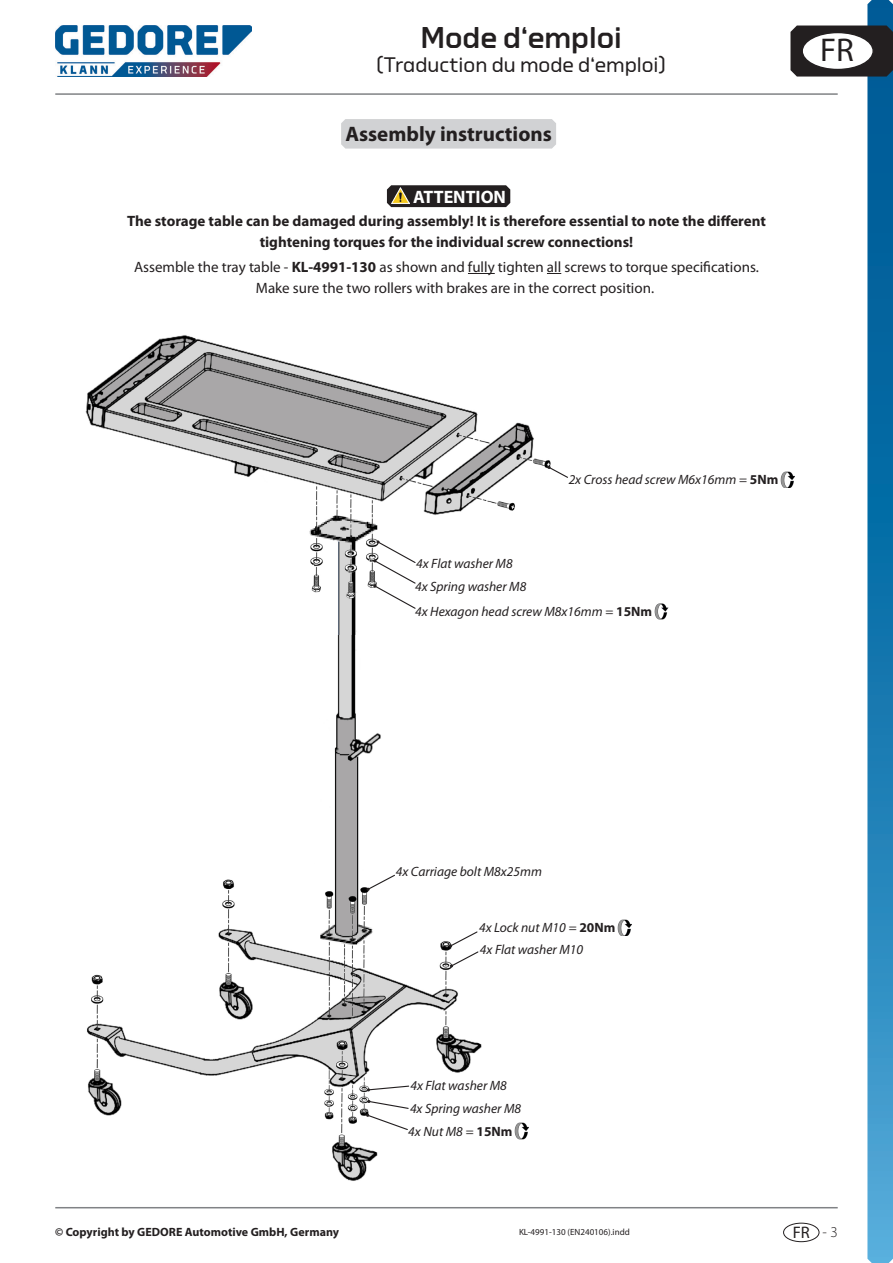
<style>
.page{position:relative;width:893px;height:1263px;background:#fff}
.page>*{position:absolute;margin:0;border:0;box-sizing:border-box;transform-origin:0 0}
.t1{font:33px "Myriad Pro";color:#231f20}
.t2{font:500 30px "GEDORE Type";color:#231f20}
.t3{font:21px "GEDORE Type";color:#231f20}
.t4{font:700 21px "Myriad Pro";color:#231f20}
.t5{font:700 18px "Myriad Pro";color:#fff}
.t6{font:16.65px "Myriad Pro";color:#231f20}
.t7{font:15px/21px "Myriad Pro";color:#231f20}
.t8{font:700 15px/21px "Myriad Pro";color:#231f20;text-align:center}
.t9{font:italic 13.5px/22.6px "Myriad Pro";color:#231f20}
.t10{font:700 12px "Myriad Pro";color:#231f20}
.t11{font:9px "Myriad Pro";color:#231f20}
.s1{font-weight:700}
.s2{font-style:normal}
.s3{font-weight:700;font-style:normal}
.s4{font-weight:300;font-size:15px}
</style>
<div class="page">
<svg style="left:790px;top:0;width:103px;height:1263px"></svg>
<div style="left:802px;top:33px;width:71px;height:36px;background:#fff;border-radius:50%"></div>
<div style="left:801px;top:32px;width:73px;height:38px;border:1px solid #231f20;border-radius:50%"></div>
<img style="left:55px;top:26px;width:197px;height:50px">
<hr style="left:55px;top:93px;width:783px;height:2px;background:#808285">
<hr style="left:55px;top:1207px;width:783px;height:1px;background:#808285">
<div style="left:783px;top:1223px;width:36px;height:19px;background:#fff;border-radius:50%"></div>
<div style="left:783px;top:1223px;width:36px;height:19px;border:1px solid #231f20;border-radius:50%"></div>
<img style="left:85px;top:335px;width:466px;height:846px">
<div style="left:341px;top:119px;width:215px;height:30px;background:#d1d2d4"></div>
<div style="left:387px;top:185px;width:123px;height:22px;background:#231f20"></div>
<svg style="left:468px;top:273px;width:27px;height:1px"></svg>
<svg style="left:547px;top:273px;width:14px;height:1px"></svg>
<img style="left:391px;top:188px;width:19px;height:16px">
<img style="left:780px;top:470px;width:14px;height:17px">
<svg style="left:547px;top:466px;width:21px;height:13px"></svg>
<svg style="left:366px;top:874px;width:30px;height:17px"></svg>
<img style="left:618px;top:919px;width:14px;height:17px">
<svg style="left:449px;top:930px;width:30px;height:38px"></svg>
<img style="left:654px;top:603px;width:14px;height:16px">
<svg style="left:373px;top:540px;width:44px;height:70px"></svg>
<svg style="left:367px;top:1085px;width:43px;height:6px"></svg>
<img style="left:515px;top:1121px;width:14px;height:18px">
<svg style="left:366px;top:1100px;width:43px;height:31px"></svg>
<h2 class="t2" style="left:420px;top:21px;width:203px">Mode d‘emploi</h2>
<h3 class="t3" style="left:376px;top:53px;width:292px">(Traduction du mode d‘emploi)</h3>
<h3 class="t4" style="left:345px;top:120px;width:208px">Assembly instructions</h3>
<h3 class="t5" style="left:413px;top:185px;width:94px">ATTENTION</h3>
<p class="t8" style="left:127px;top:210px;width:640px">The storage table can be damaged during assembly! It is therefore essential to note the different tightening torques for the individual screw connections!</p>
<p class="t7" style="left:256px;top:256px;width:504px;text-indent:-122px">Assemble the tray table - <span class="s1">KL-4991-130</span> as shown and fully tighten all screws to torque specifications.<br>Make sure the two rollers with brakes are in the correct position.</p>
<h1 class="t1" style="left:820px;top:30px;width:35px">FR</h1>
<p class="t9" style="left:569px;top:468px;width:211px">2x Cross head screw M6x16mm <span class="s2">=</span> <span class="s3">5Nm</span></p>
<p class="t9" style="left:415px;top:551px;width:113px;line-height:23.4px">4x Flat washer M8<br>4x Spring washer M8</p>
<p class="t9" style="left:415px;top:600px;width:239px">4x Hexagon head screw M8x16mm <span class="s2">=</span> <span class="s3">15Nm</span></p>
<p class="t9" style="left:396px;top:859px;width:148px">4x Carriage bolt M8x25mm</p>
<p class="t9" style="left:479px;top:917px;width:138px;line-height:21.1px">4x Lock nut M10 <span class="s2">=</span> <span class="s3">20Nm<br></span>4x Flat washer M10</p>
<p class="t9" style="left:408px;top:1074px;width:114px">4x Flat washer M8<br>4x Spring washer M8<br>4x Nut M8 <span class="s2">=</span> <span class="s3">15Nm</span></p>
<p class="t10" style="left:55px;top:1224px;width:285px">© Copyright by GEDORE Automotive GmbH, Germany</p>
<p class="t11" style="left:519px;top:1226px;width:112px">KL-4991-130 (EN240106).indd</p>
<p class="t6" style="left:793px;top:1222px;width:47px">FR <span class="s4">-3</span></p>
</div>
